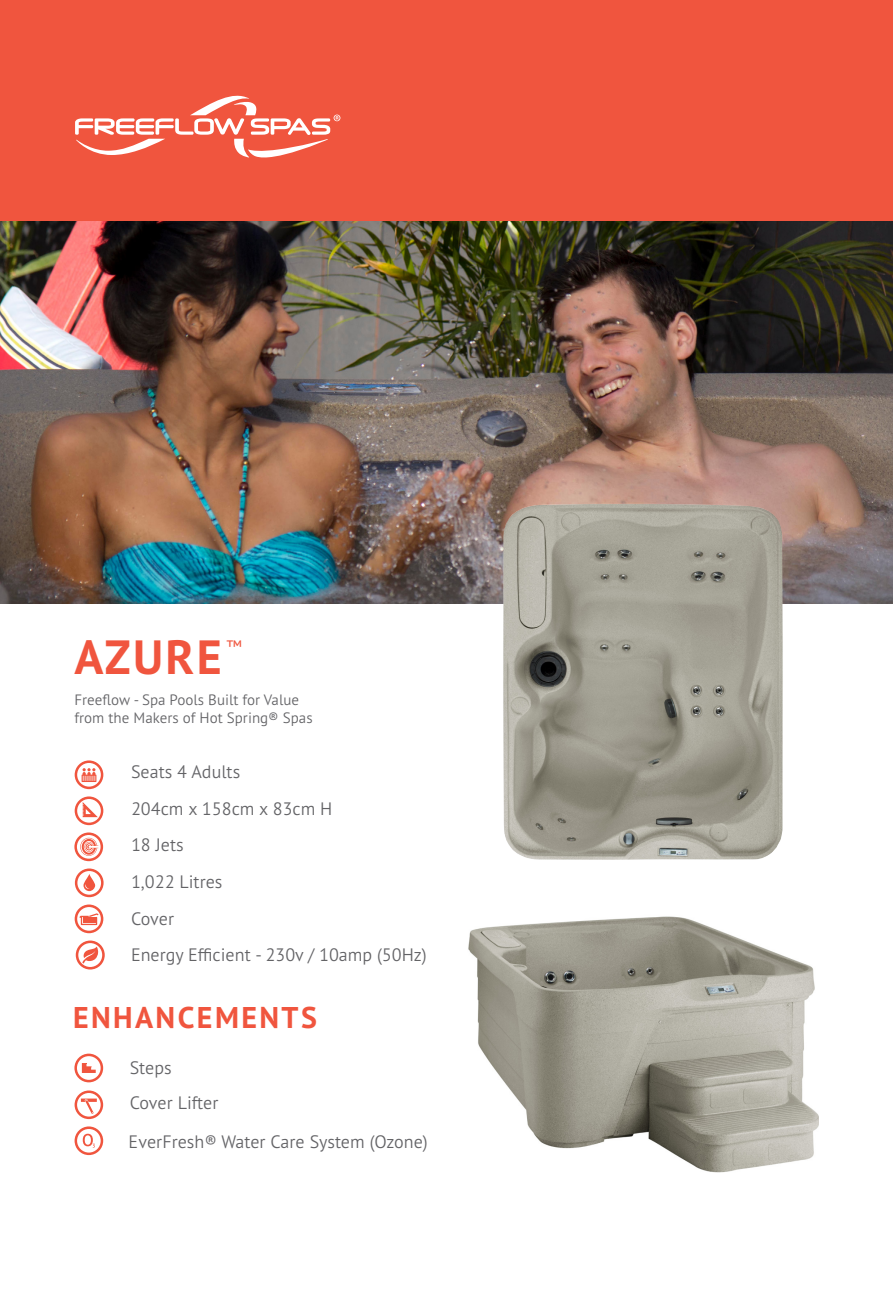
<style>
.page{position:relative;width:893px;height:1297px;background:#fff}
.page>*{position:absolute;margin:0;border:0;box-sizing:border-box;transform-origin:0 0}
.t1{font:700 48px "PT Sans Pro";letter-spacing:.05em;color:#f0553e}
.t2{font:700 30px "PT Sans Pro";letter-spacing:.08em;color:#f0553e}
.t3{font:300 18px "PT Sans Pro";color:#636366}
.t4{font:300 18px "PT Sans Pro";color:#f0553e}
.t5{font:300 15px/18px "PT Sans Pro";color:#636366}
</style>
<div class="page">
<div style="left:0;top:0;width:893px;height:221px;background:#f0553e"></div>
<svg style="left:75px;top:95px;width:265px;height:63px"></svg>
<img style="left:0;top:221px;width:893px;height:383px">
<img style="left:492px;top:494px;width:302px;height:366px">
<img style="left:468px;top:916px;width:351px;height:257px">
<svg style="left:75px;top:796px;width:28px;height:29px"></svg>
<svg style="left:75px;top:760px;width:28px;height:29px"></svg>
<svg style="left:75px;top:904px;width:28px;height:29px"></svg>
<svg style="left:74px;top:832px;width:29px;height:29px"></svg>
<svg style="left:75px;top:868px;width:29px;height:29px"></svg>
<svg style="left:76px;top:940px;width:29px;height:29px"></svg>
<svg style="left:74px;top:1054px;width:29px;height:28px"></svg>
<svg style="left:75px;top:1090px;width:28px;height:29px"></svg>
<svg style="left:75px;top:1126px;width:28px;height:29px"></svg>
<p class="t1" style="left:74px;top:625px;width:149px">AZURE</p>
<p class="t4" style="left:226px;top:634px;width:17px">™</p>
<p class="t5" style="left:74px;top:691px;width:240px">Freeflow - Spa Pools Built for Value from the Makers of Hot Spring® Spas</p>
<p class="t3" style="left:131px;top:760px;width:111px">Seats 4 Adults</p>
<p class="t3" style="left:131px;top:797px;width:203px">204cm x 158cm x 83cm H</p>
<p class="t3" style="left:131px;top:833px;width:54px">18 Jets</p>
<p class="t3" style="left:131px;top:870px;width:93px">1,022 Litres</p>
<p class="t3" style="left:131px;top:907px;width:45px">Cover</p>
<p class="t3" style="left:131px;top:943px;width:297px">Energy Efficient - 230v / 10amp (50Hz)</p>
<p class="t2" style="left:73px;top:997px;width:245px">ENHANCEMENTS</p>
<p class="t3" style="left:130px;top:1056px;width:43px">Steps</p>
<p class="t3" style="left:130px;top:1091px;width:90px">Cover Lifter</p>
<p class="t3" style="left:129px;top:1130px;width:301px">EverFresh® Water Care System (Ozone)</p>
</div>
